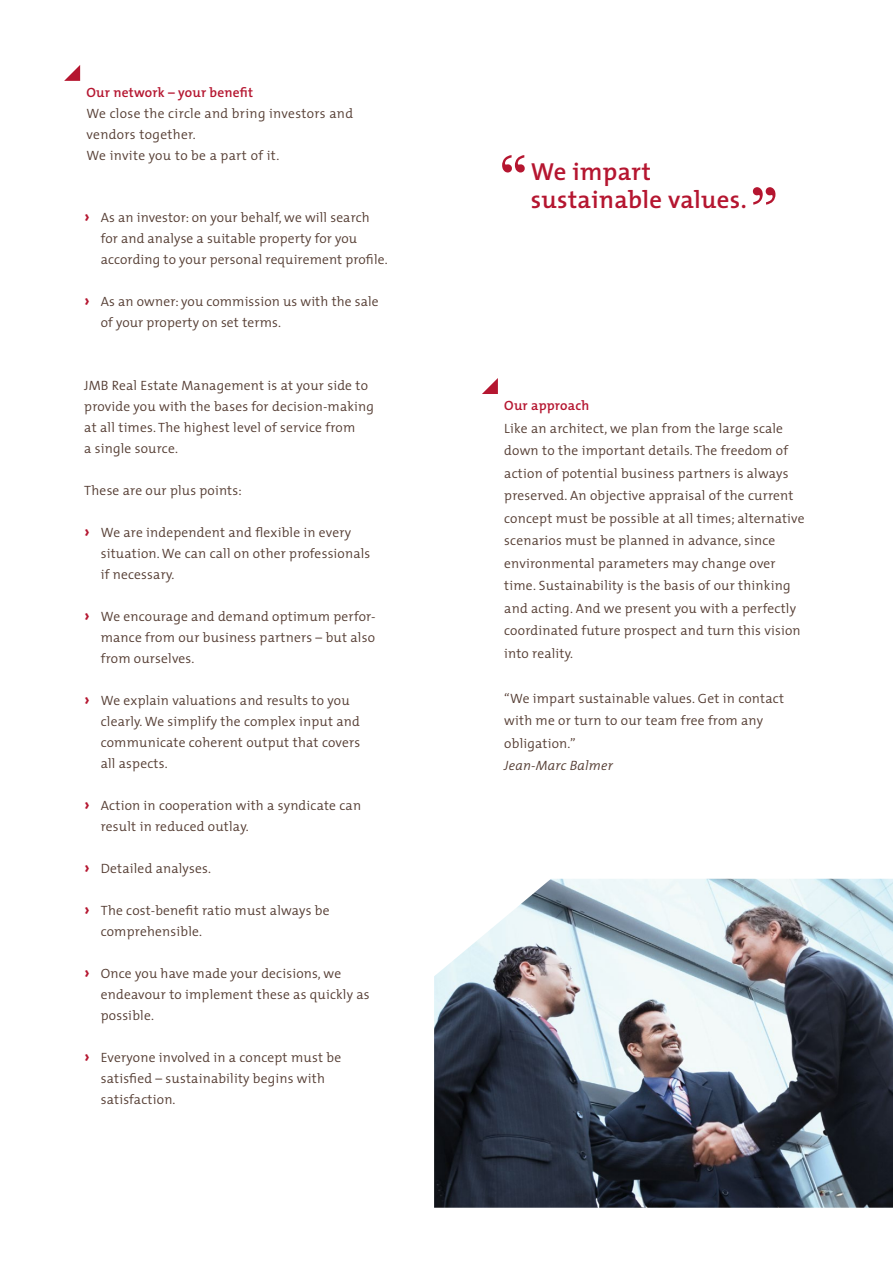
<style>
.page{position:relative;width:893px;height:1263px;background:#fff}
.page>*{position:absolute;margin:0;border:0;box-sizing:border-box;transform-origin:0 0}
.t1{font:600 24.75px/28.5px "The Mix";letter-spacing:.015em;color:#b51630}
.t2{font:300 13.5px/21px "The Mix";letter-spacing:.015em;color:#543c32}
.t3{font:600 13.5px "The Mix";letter-spacing:.015em;color:#b51630}
.t4{font:italic 300 13.5px "The Mix";letter-spacing:.015em;color:#543c32}
.s1{font-family:"The Mix Bold Caps";font-weight:400;font-size:18px;color:#b51630}
</style>
<div class="page">
<svg style="left:64px;top:65px;width:16px;height:16px"></svg>
<svg style="left:502px;top:155px;width:23px;height:17px"></svg>
<svg style="left:753px;top:187px;width:22px;height:18px"></svg>
<svg style="left:482px;top:378px;width:16px;height:16px"></svg>
<img style="left:434px;top:879px;width:459px;height:329px">
<p class="t3" style="left:87px;top:81px;width:168px">Our network – your benefit</p>
<p class="t2" style="left:87px;top:103px;width:268px">We close the circle and bring investors and vendors together.<br>We invite you to be a part of it.</p>
<p class="t2" style="left:101px;top:206px;width:288px;text-indent:-16px"><span class="s1">›</span> As an investor: on your behalf, we will search for and analyse a suitable property for you according to your personal requirement profile.</p>
<p class="t2" style="left:101px;top:290px;width:279px;text-indent:-16px"><span class="s1">›</span> As an owner: you commission us with the sale of your property on set terms.</p>
<p class="t2" style="left:84px;top:374px;width:291px">JMB Real Estate Management is at your side to provide you with the bases for decision-making at all times. The highest level of service from<br>a single source.</p>
<p class="t2" style="left:84px;top:479px;width:159px">These are our plus points:</p>
<p class="t2" style="left:101px;top:521px;width:271px;text-indent:-16px"><span class="s1">›</span> We are independent and flexible in every situation. We can call on other professionals if necessary.</p>
<p class="t2" style="left:101px;top:605px;width:276px;text-align:justify;text-indent:-16px"><span class="s1">›</span> We encourage and demand optimum perfor&shy;mance from our business partners – but also from ourselves.</p>
<p class="t2" style="left:101px;top:689px;width:261px;text-indent:-16px"><span class="s1">›</span> We explain valuations and results to you clearly. We simplify the complex input and communicate coherent output that covers all aspects.</p>
<p class="t2" style="left:101px;top:794px;width:262px;text-indent:-16px"><span class="s1">›</span> Action in cooperation with a syndicate can result in reduced outlay.</p>
<p class="t2" style="left:84px;top:857px;width:128px"><span class="s1">›</span> Detailed analyses.</p>
<p class="t2" style="left:101px;top:899px;width:230px;text-indent:-16px"><span class="s1">›</span> The cost-benefit ratio must always be comprehensible.</p>
<p class="t2" style="left:101px;top:962px;width:270px;text-indent:-16px"><span class="s1">›</span> Once you have made your decisions, we endeavour to implement these as quickly as possible.</p>
<p class="t2" style="left:101px;top:1046px;width:242px;text-indent:-16px"><span class="s1">›</span> Everyone involved in a concept must be satisfied – sustainability begins with satisfaction.</p>
<h1 class="t1" style="left:531px;top:157px;width:218px">We impart sustainable values.</h1>
<p class="t3" style="left:504px;top:394px;width:86px">Our approach</p>
<p class="t2" style="left:504px;top:416px;width:302px;line-height:22.5px">Like an architect, we plan from the large scale down to the important details. The freedom of action of potential business partners is always preserved. An objective appraisal of the current concept must be possible at all times; alternative scenarios must be planned in advance, since environmental parameters may change over time. Sustainability is the basis of our thinking and acting. And we present you with a perfectly coordinated future prospect and turn this vision into reality.</p>
<p class="t2" style="left:504px;top:686px;width:281px;line-height:22.5px">“We impart sustainable values. Get in contact with me or turn to our team free from any obligation.”</p>
<p class="t4" style="left:504px;top:754px;width:110px">Jean-Marc Balmer</p>
</div>
